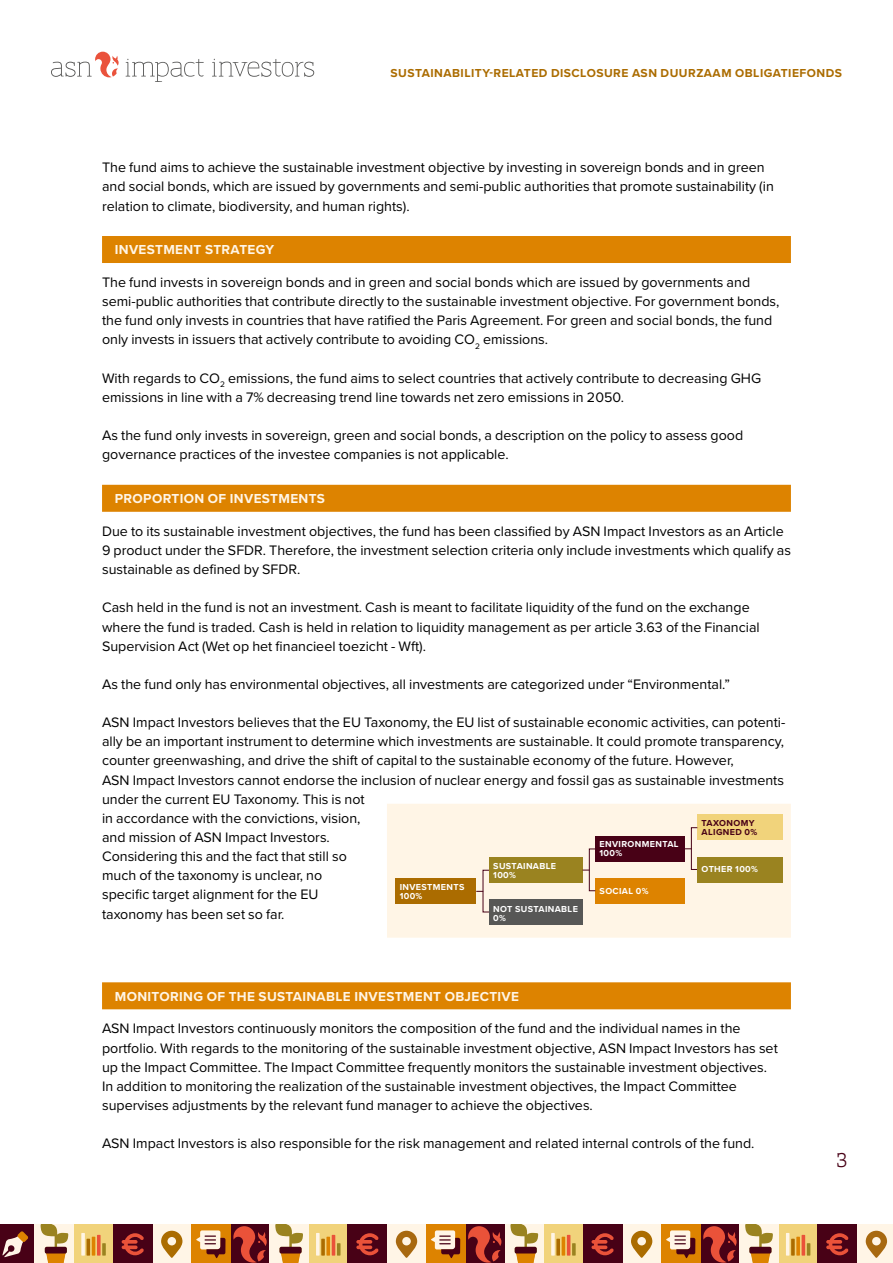
<style>
.page{position:relative;width:893px;height:1263px;background:#fff}
.page>*{position:absolute;margin:0;border:0;box-sizing:border-box;transform-origin:0 0}
.t1{font:600 21px "ASN Bank Slab";color:#480116}
.t2{font:14.25px/19.2px "Proxima Nova";color:#000}
.t3{font:700 13.5px "Proxima Nova";letter-spacing:.025em;color:#fff5e6}
.t4{font:700 12px "Proxima Nova";letter-spacing:.04em;color:#ab6c00}
.t5{font:700 9px/9px "Proxima Nova";letter-spacing:.04em;color:#fff}
.t6{font:700 9px/9px "Proxima Nova";letter-spacing:.04em;color:#480116}
</style>
<div class="page">
<div style="left:700px;top:1225px;width:39px;height:38px;background:#480116"></div>
<svg style="left:703px;top:1226px;width:34px;height:37px"></svg>
<div style="left:466px;top:1225px;width:39px;height:38px;background:#480116"></div>
<div style="left:544px;top:1225px;width:39px;height:38px;background:#f1d37b"></div>
<svg style="left:551px;top:1233px;width:4px;height:22px"></svg>
<svg style="left:556px;top:1239px;width:4px;height:16px"></svg>
<hr style="left:562px;top:1237px;width:3px;height:18px;background:#dd8300">
<hr style="left:567px;top:1235px;width:3px;height:20px;background:#ea5239">
<svg style="left:572px;top:1243px;width:4px;height:12px"></svg>
<div style="left:622px;top:1225px;width:39px;height:38px;background:#fff5e6"></div>
<svg style="left:631px;top:1231px;width:21px;height:27px"></svg>
<div style="left:505px;top:1225px;width:39px;height:38px;background:#fff5e6"></div>
<svg style="left:510px;top:1225px;width:28px;height:38px"></svg>
<div style="left:583px;top:1225px;width:39px;height:38px;background:#480116"></div>
<svg style="left:591px;top:1233px;width:23px;height:22px"></svg>
<div style="left:661px;top:1225px;width:39px;height:38px;background:#dd8300"></div>
<svg style="left:666px;top:1230px;width:29px;height:28px"></svg>
<div style="left:779px;top:1225px;width:39px;height:38px;background:#f1d37b"></div>
<hr style="left:786px;top:1233px;width:3px;height:22px;background:#fff5e6">
<svg style="left:791px;top:1239px;width:4px;height:16px"></svg>
<svg style="left:796px;top:1237px;width:4px;height:18px"></svg>
<hr style="left:802px;top:1235px;width:3px;height:20px;background:#ea5239">
<svg style="left:807px;top:1243px;width:3px;height:12px"></svg>
<div style="left:857px;top:1225px;width:36px;height:38px;background:#fff5e6"></div>
<svg style="left:866px;top:1231px;width:21px;height:27px"></svg>
<div style="left:739px;top:1225px;width:40px;height:38px;background:#fff5e6"></div>
<svg style="left:745px;top:1225px;width:28px;height:38px"></svg>
<div style="left:818px;top:1225px;width:39px;height:38px;background:#480116"></div>
<svg style="left:826px;top:1233px;width:22px;height:22px"></svg>
<svg style="left:212px;top:59px;width:102px;height:18px"></svg>
<svg style="left:51px;top:52px;width:68px;height:25px"></svg>
<svg style="left:126px;top:59px;width:78px;height:23px"></svg>
<div style="left:230px;top:1225px;width:40px;height:38px;background:#480116"></div>
<svg style="left:233px;top:1226px;width:34px;height:37px"></svg>
<div style="left:0;top:1225px;width:35px;height:38px;background:#480116"></div>
<svg style="left:2px;top:1231px;width:26px;height:26px"></svg>
<div style="left:74px;top:1225px;width:39px;height:38px;background:#f1d37b"></div>
<svg style="left:81px;top:1233px;width:4px;height:22px"></svg>
<hr style="left:87px;top:1239px;width:3px;height:16px;background:#ab6c00">
<hr style="left:92px;top:1237px;width:3px;height:18px;background:#dd8300">
<svg style="left:97px;top:1235px;width:4px;height:20px"></svg>
<svg style="left:102px;top:1243px;width:4px;height:12px"></svg>
<div style="left:152px;top:1225px;width:39px;height:38px;background:#fff5e6"></div>
<svg style="left:161px;top:1231px;width:21px;height:27px"></svg>
<div style="left:35px;top:1225px;width:39px;height:38px;background:#fff5e6"></div>
<svg style="left:41px;top:1225px;width:27px;height:38px"></svg>
<div style="left:113px;top:1225px;width:39px;height:38px;background:#480116"></div>
<svg style="left:122px;top:1233px;width:22px;height:22px"></svg>
<div style="left:191px;top:1225px;width:39px;height:38px;background:#dd8300"></div>
<svg style="left:196px;top:1230px;width:29px;height:28px"></svg>
<div style="left:465px;top:1225px;width:39px;height:38px;background:#480116"></div>
<svg style="left:468px;top:1226px;width:33px;height:37px"></svg>
<div style="left:309px;top:1225px;width:39px;height:38px;background:#f1d37b"></div>
<svg style="left:316px;top:1233px;width:4px;height:22px"></svg>
<svg style="left:321px;top:1239px;width:4px;height:16px"></svg>
<svg style="left:326px;top:1237px;width:4px;height:18px"></svg>
<hr style="left:332px;top:1235px;width:3px;height:20px;background:#ea5239">
<svg style="left:337px;top:1243px;width:3px;height:12px"></svg>
<div style="left:387px;top:1225px;width:39px;height:38px;background:#fff5e6"></div>
<svg style="left:396px;top:1231px;width:21px;height:27px"></svg>
<div style="left:270px;top:1225px;width:39px;height:38px;background:#fff5e6"></div>
<svg style="left:275px;top:1225px;width:28px;height:38px"></svg>
<div style="left:348px;top:1225px;width:39px;height:38px;background:#480116"></div>
<svg style="left:356px;top:1233px;width:23px;height:22px"></svg>
<div style="left:426px;top:1225px;width:39px;height:38px;background:#dd8300"></div>
<svg style="left:431px;top:1230px;width:29px;height:28px"></svg>
<div style="left:102px;top:236px;width:689px;height:27px;background:#dd8300"></div>
<div style="left:102px;top:485px;width:689px;height:27px;background:#dd8300"></div>
<div style="left:102px;top:982px;width:689px;height:27px;background:#dd8300"></div>
<div style="left:387px;top:804px;width:404px;height:134px;background:#fff5e6"></div>
<div style="left:697px;top:814px;width:85px;height:26px;background:#f1d37b"></div>
<div style="left:489px;top:900px;width:94px;height:25px;background:#575756"></div>
<div style="left:395px;top:878px;width:81px;height:26px;background:#ab6c00"></div>
<div style="left:595px;top:836px;width:90px;height:25px;background:#480116"></div>
<div style="left:489px;top:857px;width:94px;height:25px;background:#9a8320"></div>
<div style="left:595px;top:878px;width:90px;height:26px;background:#dd8300"></div>
<div style="left:589px;top:848px;width:7px;height:43px;border:1px solid #480116"></div>
<div style="left:691px;top:827px;width:7px;height:43px;border:1px solid #480116"></div>
<div style="left:697px;top:857px;width:85px;height:25px;background:#9a8320"></div>
<p class="t4" style="left:391px;top:64px;width:453px">SUSTAINABILITY-RELATED DISCLOSURE ASN DUURZAAM OBLIGATIEFONDS</p>
<p class="t2" style="left:102px;top:157px;width:673px">The fund aims to achieve the sustainable investment objective by investing in sovereign bonds and in green and social bonds, which are issued by governments and semi-public authorities that promote sustainability (in relation to climate, biodiversity, and human rights).</p>
<p class="t3" style="left:115px;top:240px;width:161px">INVESTMENT STRATEGY</p>
<p class="t2" style="left:102px;top:272px;width:679px">The fund invests in sovereign bonds and in green and social bonds which are issued by governments and semi-public authorities that contribute directly to the sustainable investment objective. For government bonds, the fund only invests in countries that have ratified the Paris Agreement. For green and social bonds, the fund only invests in issuers that actively contribute to avoiding CO<sub>2</sub> emissions.</p>
<p class="t2" style="left:102px;top:368px;width:661px">With regards to CO<sub>2</sub> emissions, the fund aims to select countries that actively contribute to decreasing GHG emissions in line with a 7% decreasing trend line towards net zero emissions in 2050.</p>
<p class="t2" style="left:102px;top:425px;width:643px">As the fund only invests in sovereign, green and social bonds, a description on the policy to assess good governance practices of the investee companies is not applicable.</p>
<p class="t3" style="left:115px;top:489px;width:212px">PROPORTION OF INVESTMENTS</p>
<p class="t2" style="left:102px;top:521px;width:690px">Due to its sustainable investment objectives, the fund has been classified by ASN Impact Investors as an Article<br>9 product under the SFDR. Therefore, the investment selection criteria only include investments which qualify as sustainable as defined by SFDR.</p>
<p class="t2" style="left:102px;top:597px;width:659px">Cash held in the fund is not an investment. Cash is meant to facilitate liquidity of the fund on the exchange where the fund is traded. Cash is held in relation to liquidity management as per article 3.63 of the Financial<br>Supervision Act (Wet op het financieel toezicht - Wft).</p>
<p class="t2" style="left:102px;top:674px;width:629px">As the fund only has environmental objectives, all investments are categorized under “Environmental.”</p>
<p class="t2" style="left:102px;top:712px;width:685px">ASN Impact Investors believes that the EU Taxonomy, the EU list of sustainable economic activities, can potenti&shy;ally be an important instrument to determine which investments are sustainable. It could promote transparency, counter greenwashing, and drive the shift of capital to the sustainable economy of the future. However,<br>ASN Impact Investors cannot endorse the inclusion of nuclear energy and fossil gas as sustainable investments under the current EU Taxonomy. This is not<br>in accordance with the convictions, vision,<br>and mission of ASN Impact Investors.<br>Considering this and the fact that still so<br>much of the taxonomy is unclear, no<br>specific target alignment for the EU<br>taxonomy has been set so far.</p>
<p class="t6" style="left:702px;top:819px;width:57px">TAXONOMY<br>ALIGNED 0%</p>
<p class="t5" style="left:702px;top:864px;width:58px">OTHER 100%</p>
<p class="t5" style="left:600px;top:840px;width:81px">ENVIRONMENTAL<br>100%</p>
<p class="t5" style="left:600px;top:887px;width:51px">SOCIAL 0%</p>
<p class="t5" style="left:493px;top:861px;width:64px">SUSTAINABLE<br>100%</p>
<p class="t5" style="left:493px;top:904px;width:86px">NOT SUSTAINABLE<br>0%</p>
<p class="t5" style="left:400px;top:883px;width:66px">INVESTMENTS<br>100%</p>
<p class="t3" style="left:115px;top:986px;width:406px">MONITORING OF THE SUSTAINABLE INVESTMENT OBJECTIVE</p>
<p class="t2" style="left:102px;top:1018px;width:677px">ASN Impact Investors continuously monitors the composition of the fund and the individual names in the portfolio. With regards to the monitoring of the sustainable investment objective, ASN Impact Investors has set up the Impact Committee. The Impact Committee frequently monitors the sustainable investment objectives.<br>In addition to monitoring the realization of the sustainable investment objectives, the Impact Committee supervises adjustments by the relevant fund manager to achieve the objectives.</p>
<p class="t2" style="left:102px;top:1133px;width:654px">ASN Impact Investors is also responsible for the risk management and related internal controls of the fund.</p>
<h1 class="t1" style="left:836px;top:1145px;width:13px">3</h1>
</div>
